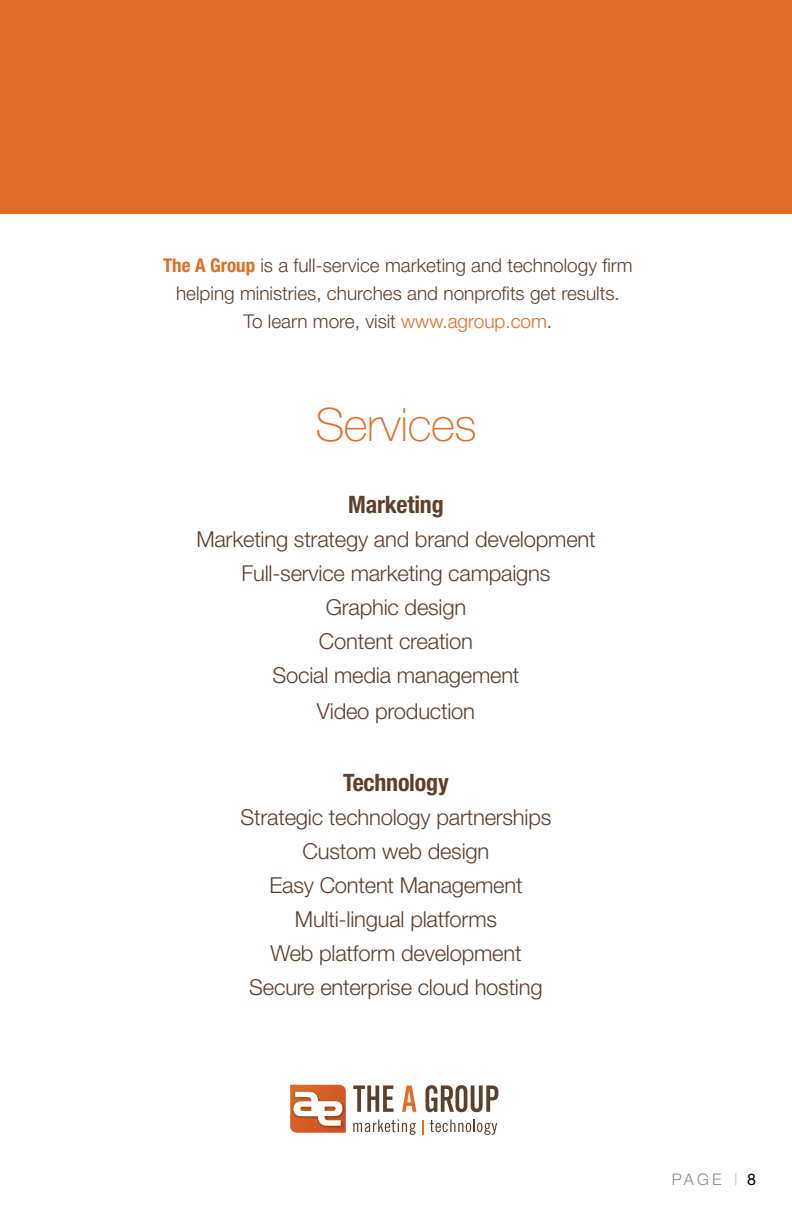
<style>
.page{position:relative;width:792px;height:1224px;background:#fff}
.page>*{position:absolute;margin:0;border:0;box-sizing:border-box;transform-origin:0 0}
.t1{font:100 46px "Helvetica Neue";letter-spacing:-.01em;color:#df6d28}
.t2{font:700 condensed 24px "Helvetica Neue";letter-spacing:-.01em;color:#5d3f2b}
.t3{font:300 22px/34px "Helvetica Neue";letter-spacing:-.01em;color:#5d3f2b;text-align:center}
.t4{font:300 19px/28px "Helvetica Neue";color:#5d3f2b;text-align:center}
.t5{font:300 16px "Helvetica Neue";color:#888a8d}
.s1{font-weight:700;font-stretch:condensed;color:#df6d28}
.s2{color:#df6d28}
.s3{color:#edaf83}
.s4{font-weight:400;color:#000}
</style>
<div class="page">
<div style="left:0;top:0;width:792px;height:213px;background:#df6d28"></div>
<img style="left:290px;top:1084px;width:51px;height:1px">
<img style="left:290px;top:1085px;width:56px;height:48px">
<svg style="left:294px;top:1092px;width:48px;height:34px"></svg>
<svg style="left:353px;top:1085px;width:41px;height:27px"></svg>
<svg style="left:402px;top:1085px;width:14px;height:27px"></svg>
<svg style="left:426px;top:1085px;width:72px;height:27px"></svg>
<svg style="left:353px;top:1119px;width:63px;height:16px"></svg>
<svg style="left:422px;top:1120px;width:2px;height:14px"></svg>
<svg style="left:430px;top:1119px;width:67px;height:16px"></svg>
<p class="t4" style="left:163px;top:251px;width:471px"><span class="s1">The A Group</span> is a full-service marketing and technology firm helping ministries, churches and nonprofits get results.<br>To learn more, visit <span class="s2">www.agroup.com</span>.</p>
<h1 class="t1" style="left:315px;top:399px;width:163px">Services</h1>
<p class="t2" style="left:348px;top:490px;width:97px">Marketing</p>
<p class="t3" style="left:196px;top:522px;width:401px">Marketing strategy and brand development<br>Full-service marketing campaigns<br>Graphic design<br>Content creation<br>Social media management</p>
<p class="t3" style="left:317px;top:694px;width:160px">Video production</p>
<p class="t2" style="left:343px;top:768px;width:107px">Technology</p>
<p class="t3" style="left:241px;top:800px;width:312px">Strategic technology partnerships<br>Custom web design<br>Easy Content Management<br>Multi-lingual platforms<br>Web platform development<br>Secure enterprise cloud hosting</p>
<p class="t5" style="left:672px;top:1169px;width:86px">PAGE <span class="s3">|</span> <span class="s4">8</span></p>
</div>
